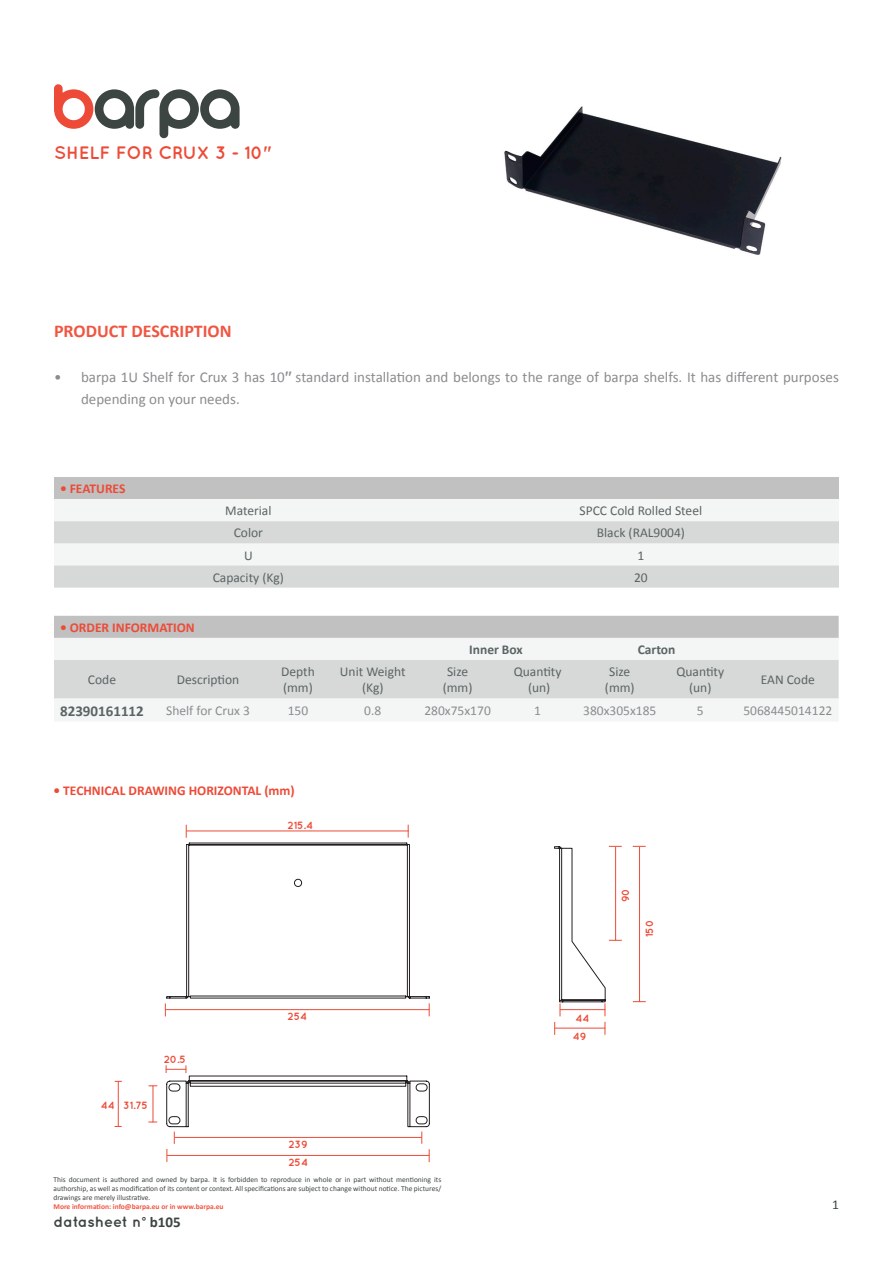
<style>
.page{position:relative;width:893px;height:1263px;background:#fff}
.page>*{position:absolute;margin:0;border:0;box-sizing:border-box;transform-origin:0 0}
.t1{font:700 18px "Calibri";color:#f05541}
.t2{font:700 18px "Quicksand";color:#ed4b38}
.t3{font:15px/22.5px "Calibri";color:#8b8c8e}
.t4{font:700 15px "Quicksand";color:#3d4543}
.t5{font:700 15px "Calibri";color:#5b6464}
.t6{font:13.5px/16.2px "Calibri";color:#5b6464;text-align:center}
.t7{font:700 13.5px "Calibri";color:#ed4b38}
.t8{font:13.5px "Calibri";color:#8b8c8e}
.t9{font:700 13.5px "Calibri";color:#5b6464}
.t10{font:13.5px "Calibri";color:#3d4543}
.t11{font:700 10.5px/17.9px "Quicksand";color:#ed4b38}
.t12{font:7.5px/9px "Calibri";color:#3d4543;text-align:justify}
.t13{font:700 7.5px "Calibri";color:#f05541}
.s1{font-family:"Quicksand";font-weight:700}
.s2{font-family:"Calibri";font-weight:400}
.s3{font-family:"Calibri"}
</style>
<div class="page">
<svg style="left:54px;top:84px;width:186px;height:54px"></svg>
<img style="left:504px;top:106px;width:278px;height:149px">
<div style="left:54px;top:616px;width:785px;height:22px;background:#c0c1c0"></div>
<div style="left:54px;top:638px;width:785px;height:83px;background:#f4f5f5"></div>
<div style="left:54px;top:660px;width:785px;height:38px;background:#d7d9d8"></div>
<div style="left:54px;top:477px;width:785px;height:22px;background:#c0c1c0"></div>
<div style="left:54px;top:499px;width:785px;height:22px;background:#f4f5f5"></div>
<svg style="left:54px;top:521px;width:785px;height:67px;fill:#d7d9d8"></svg>
<svg style="left:633px;top:846px;width:13px;height:1px"></svg>
<svg style="left:554px;top:1022px;width:1px;height:13px"></svg>
<hr style="left:118px;top:1081px;width:1px;height:46px;background:#ed4b38">
<hr style="left:153px;top:1085px;width:1px;height:37px;background:#ed4b38">
<hr style="left:639px;top:847px;width:1px;height:155px;background:#ed4b38">
<hr style="left:555px;top:1028px;width:50px;height:1px;background:#ed4b38">
<svg style="left:165px;top:825px;width:265px;height:191px"></svg>
<svg style="left:633px;top:1001px;width:13px;height:1px"></svg>
<svg style="left:605px;top:1022px;width:1px;height:13px"></svg>
<svg style="left:554px;top:846px;width:68px;height:170px"></svg>
<svg style="left:166px;top:1065px;width:264px;height:97px"></svg>
<h1 class="t2" style="left:54px;top:142px;width:218px">SHELF FOR CRUX 3 - 10"</h1>
<h1 class="t1" style="left:54px;top:319px;width:179px">PRODUCT DESCRIPTION</h1>
<h2 class="t3" style="left:81px;top:365px;width:759px;text-indent:-27px">• barpa 1U Shelf for Crux 3 has 10<span class="s1">"</span> standard installation and belongs to the range of barpa shelfs. It has different purposes depending on your needs.</h2>
<h3 class="t7" style="left:60px;top:480px;width:67px">• FEATURES</h3>
<h3 class="t7" style="left:60px;top:619px;width:136px">• ORDER INFORMATION</h3>
<h3 class="t6" style="left:225px;top:503px;width:48px">Material</h3>
<h3 class="t6" style="left:580px;top:503px;width:124px">SPCC Cold Rolled Steel</h3>
<h3 class="t6" style="left:234px;top:525px;width:31px">Color</h3>
<h3 class="t6" style="left:597px;top:525px;width:90px">Black (RAL9004)</h3>
<h3 class="t6" style="left:244px;top:547px;width:10px">U</h3>
<h3 class="t6" style="left:637px;top:547px;width:8px">1</h3>
<h3 class="t6" style="left:213px;top:569px;width:73px">Capacity (Kg)</h3>
<h3 class="t6" style="left:634px;top:569px;width:15px">20</h3>
<h3 class="t9" style="left:469px;top:641px;width:55px">Inner Box</h3>
<h3 class="t9" style="left:638px;top:641px;width:39px">Carton</h3>
<h3 class="t6" style="left:88px;top:672px;width:30px">Code</h3>
<h3 class="t6" style="left:177px;top:672px;width:64px">Description</h3>
<h3 class="t6" style="left:281px;top:664px;width:35px;text-align:left">Depth (mm)</h3>
<h3 class="t6" style="left:340px;top:664px;width:67px">Unit Weight (Kg)</h3>
<h3 class="t6" style="left:443px;top:664px;width:31px">Size (mm)</h3>
<h3 class="t6" style="left:514px;top:664px;width:49px">Quantity (un)</h3>
<h3 class="t6" style="left:605px;top:664px;width:31px">Size (mm)</h3>
<h3 class="t6" style="left:676px;top:664px;width:49px">Quantity (un)</h3>
<h3 class="t6" style="left:761px;top:672px;width:56px">EAN Code</h3>
<h2 class="t5" style="left:60px;top:701px;width:85px">82390161112</h2>
<h3 class="t8" style="left:166px;top:702px;width:85px">Shelf for Crux 3</h3>
<h3 class="t8" style="left:288px;top:702px;width:22px">150</h3>
<h3 class="t8" style="left:364px;top:702px;width:19px">0.8</h3>
<h3 class="t8" style="left:424px;top:702px;width:68px">280x75x170</h3>
<h3 class="t8" style="left:534px;top:702px;width:8px">1</h3>
<h3 class="t8" style="left:583px;top:702px;width:75px">380x305x185</h3>
<h3 class="t8" style="left:697px;top:702px;width:8px">5</h3>
<h3 class="t8" style="left:743px;top:702px;width:90px">5068445014122</h3>
<h3 class="t7" style="left:53px;top:782px;width:243px">• TECHNICAL DRAWING HORIZONTAL (mm)</h3>
<h3 class="t11" style="left:288px;top:816px;width:27px">215.4</h3>
<h3 class="t11" style="left:101px;top:1096px;width:48px">44 31.75</h3>
<h3 class="t11" style="left:164px;top:1049px;width:24px">20.5</h3>
<h3 class="t11" style="left:288px;top:1007px;width:21px">254</h3>
<h3 class="t11" style="left:288px;top:1135px;width:21px">239<br>254</h3>
<p class="t12" style="left:53px;top:1175px;width:389px">This document is authored and owned by barpa. It is forbidden to reproduce in whole or in part without mentioning its authorship, as well as modification of its content or context. All specifications are subject to change without notice. The pictures/ drawings are merely illustrative.</p>
<p class="t13" style="left:53px;top:1202px;width:172px">More information: info@barpa.eu or in www.barpa.eu</p>
<h2 class="t4" style="left:53px;top:1212px;width:129px">datasheet n<span class="s2">°</span> <span class="s3">b105</span></h2>
<h3 class="t11" style="left:576px;top:1009px;width:15px">44</h3>
<h3 class="t11" style="left:573px;top:1027px;width:15px">49</h3>
<h3 class="t11" style="left:616px;top:902px;width:16px;rotate:-90deg">90</h3>
<h3 class="t11" style="left:640px;top:937px;width:19px;rotate:-90deg">150</h3>
<h3 class="t10" style="left:832px;top:1196px;width:8px">1</h3>
</div>
